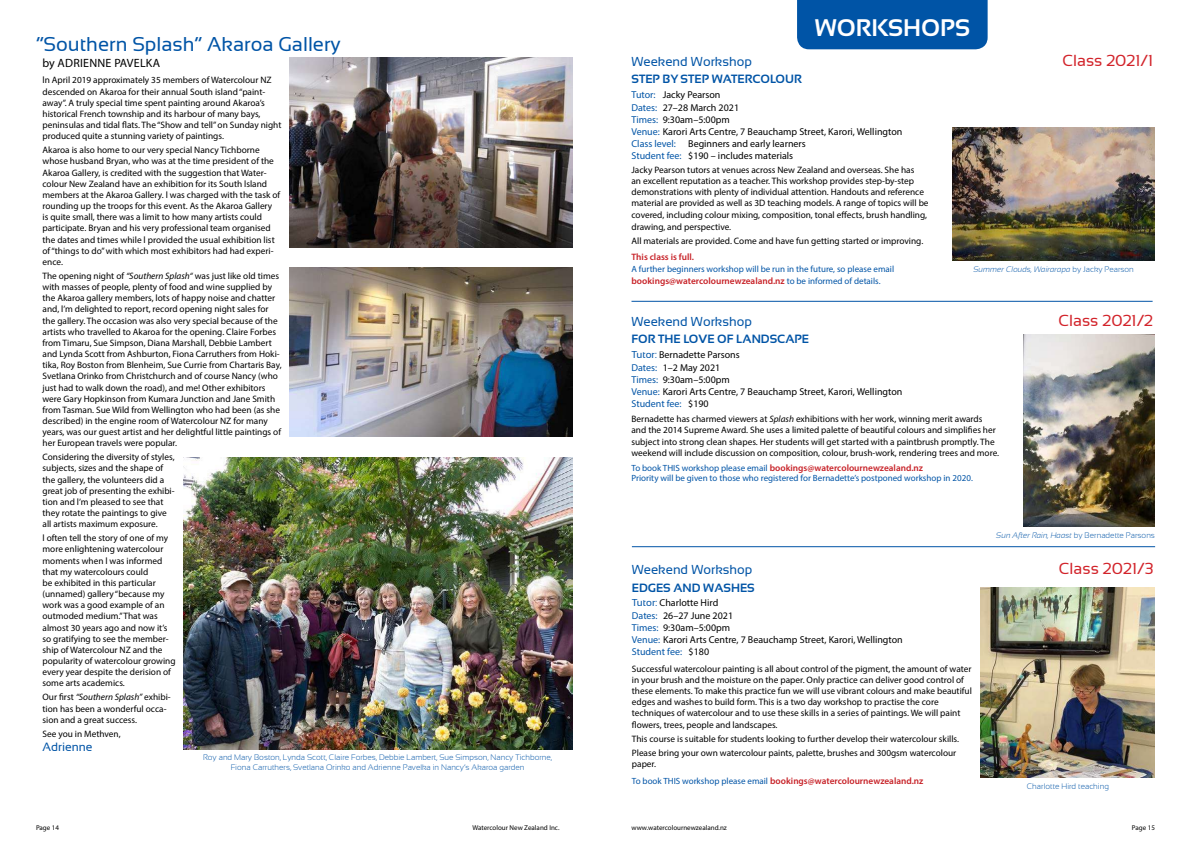
<style>
.page{position:relative;width:1191px;height:842px;background:#fff}
.page>*{position:absolute;margin:0;border:0;box-sizing:border-box;transform-origin:0 0}
.t1{font:700 24px "Sansation";color:#fff}
.t2{font:20px "Sansation";color:#0054a6}
.t3{font:16px "Sansation";color:#d2232a}
.t4{font:13px "Sansation";color:#0054a6}
.t5{font:700 12px "Sansation";color:#0054a6}
.t6{font:12px "Myriad Pro";color:#000}
.t7{font:12px "Sansation";color:#0054a6}
.t8{font:10px/12px "Myriad Pro";color:#000}
.t9{font:9.3px/11.2px "Myriad Pro";color:#000}
.t10{font:600 9.3px/17.7px "Myriad Pro";color:#c72127}
.t11{font:9px "Myriad Pro";color:#0054a6}
.t12{font:300 8px/9.6px "Sansation";color:#0054a6;text-align:center}
.t13{font:italic 300 8px "Sansation";color:#0054a6}
.t14{font:7px "Myriad Pro";color:#000}
.t15{font:7px "Myriad Pro";color:#000101}
.s1{font-style:italic}
.s2{color:#0054a6}
.s3{font-weight:400;font-size:9px;color:#0054a6}
.s4{font-style:normal}
.s5{font-family:"Sansation";color:#0054a6}
.s6{font-weight:400;color:#000}
</style>
<div class="page">
<img style="left:290px;top:58px;width:282px;height:190px">
<img style="left:290px;top:267px;width:282px;height:170px">
<img style="left:183px;top:458px;width:389px;height:291px">
<img style="left:981px;top:587px;width:173px;height:190px">
<img style="left:952px;top:127px;width:202px;height:133px">
<img style="left:1023px;top:334px;width:132px;height:193px">
<hr style="left:631px;top:301px;width:521px;height:1px;background:#0054a6">
<hr style="left:632px;top:546px;width:523px;height:1px;background:#0054a6">
<div style="left:797px;top:0;width:190px;height:49px;background:#0054a6"></div>
<h2 class="t2" style="left:36px;top:32px;width:306px">“Southern Splash” Akaroa Gallery</h2>
<p class="t6" style="left:43px;top:55px;width:31px">by Adrienne</p>
<p class="t6" style="left:114px;top:55px;width:14px">Pavelka</p>
<p class="t9" style="left:43px;top:75px;width:240px">ln April 2019 approximately 35 members of Watercolour NZ descended on Akaroa for their annual South island “paint&shy;away”. A truly special time spent painting around Akaroa’s historical French township and its harbour of many bays, peninsulas and tidal flats. The “Show and tell” on Sunday night produced quite a stunning variety of paintings.</p>
<p class="t9" style="left:43px;top:144px;width:239px">Akaroa is also home to our very special Nancy Tichborne whose husband Bryan, who was at the time president of the Akaroa Gallery, is credited with the suggestion that Water&shy;colour New Zealand have an exhibition for its South lsland members at the Akaroa Gallery. l was charged with the task of rounding up the troops for this event. As the Akaroa Gallery is quite small, there was a limit to how many artists could participate. Bryan and his very professional team organised the dates and times while l provided the usual exhibition list of “things to do” with which most exhibitors had had experi&shy;ence.</p>
<p class="t9" style="left:43px;top:270px;width:241px">The opening night of <span class="s1">“Southern Splash“</span> was just like old times with masses of people, plenty of food and wine supplied by the Akaroa gallery members, lots of happy noise and chatter and, l’m delighted to report, record opening night sales for the gallery. The occasion was also very special because of the artists who travelled to Akaroa for the opening. Claire Forbes from Timaru, Sue Simpson, Diana Marshall, Debbie Lambert and Lynda Scott from Ashburton, Fiona Carruthers from Hoki&shy;tika, Roy Boston from Blenheim, Sue Currie from Chartaris Bay, Svetlana Orinko from Christchurch and of course Nancy (who just had to walk down the road), and me! Other exhibitors were Gary Hopkinson from Kumara Junction and Jane Smith from Tasman. Sue Wild from Wellington who had been (as she described) in the engine room of Watercolour NZ for many years, was our guest artist and her delightful little paintings of her European travels were popular.</p>
<p class="t9" style="left:43px;top:451px;width:134px">Considering the diversity of styles, subjects, sizes and the shape of the gallery, the volunteers did a great job of presenting the exhibi&shy;tion and l’m pleased to see that they rotate the paintings to give all artists maximum exposure.</p>
<p class="t9" style="left:43px;top:532px;width:135px">l often tell the story of one of my more enlightening watercolour moments when l was informed that my watercolours could<br>be exhibited in this particular (unnamed) gallery “because my work was a good example of an outmoded medium.” That was almost 30 years ago and now it’s so gratifying to see the member&shy;ship of Watercolour NZ and the popularity of watercolour growing every year despite the derision of some arts academics.</p>
<p class="t9" style="left:43px;top:691px;width:130px">Our first <span class="s1">“Southern Splash”</span> exhibi&shy;tion has been a wonderful occa&shy;sion and a great success.</p>
<p class="t9" style="left:43px;top:728px;width:80px">See you in Methven,</p>
<p class="t7" style="left:43px;top:740px;width:51px">Adrienne</p>
<p class="t12" style="left:203px;top:752px;width:350px">Roy and Mary Boston, Lynda Scott, Claire Forbes, Debbie Lambert, Sue Simpson, Nancy Tichborne,<br>Fiona Carruthers, Svetlana Orinko and Adrienne Pavelka in Nancy’s Akaroa garden</p>
<h1 class="t1" style="left:814px;top:14px;width:157px">WORKSHOPS</h1>
<h3 class="t4" style="left:631px;top:54px;width:122px">Weekend Workshop</h3>
<h3 class="t3" style="left:1062px;top:52px;width:92px">Class 2021/1</h3>
<p class="t5" style="left:631px;top:73px;width:8px">STEP</p>
<p class="t5" style="left:662px;top:73px;width:26px">BY STEP</p>
<p class="t5" style="left:711px;top:73px;width:20px">WATERCO</p>
<p class="t5" style="left:770px;top:73px;width:32px">LOUR</p>
<p class="t8" style="left:631px;top:89px;width:90px"><span class="s2">Tutor:</span> Jacky Pearson</p>
<p class="t8" style="left:631px;top:101px;width:272px"><span class="s2">Dates:</span> 27–28 March 2021<br><span class="s2">Times:</span> 9:30am–5:00pm<br><span class="s2">Venue:</span> Karori Arts Centre, 7 Beauchamp Street, Karori, Wellington <span class="s2">Class level:</span> Beginners and early learners<br><span class="s2">Student fee:</span> $190 – includes materials</p>
<p class="t9" style="left:631px;top:164px;width:298px">Jacky Pearson tutors at venues across New Zealand and overseas. She has<br>an excellent reputation as a teacher. This workshop provides step-by-step demonstrations with plenty of individual attention. Handouts and reference material are provided as well as 3D teaching models. A range of topics will be covered, including colour mixing, composition, tonal effects, brush handling, drawing, and perspective.</p>
<p class="t9" style="left:631px;top:235px;width:293px">All materials are provided. Come and have fun getting started or improving.</p>
<p class="t10" style="left:631px;top:248px;width:64px">This class is full.</p>
<p class="t11" style="left:631px;top:264px;width:264px">A further beginners workshop will be run in the future, so please email</p>
<p class="t10" style="left:631px;top:271px;width:250px">bookings@watercolournewzealand.nz <span class="s3">to be informed of details.</span></p>
<p class="t13" style="left:973px;top:265px;width:162px">Summer Clouds, Wairarapa <span class="s4">by Jacky Pearson</span></p>
<h3 class="t4" style="left:631px;top:314px;width:122px">Weekend Workshop</h3>
<h3 class="t3" style="left:1058px;top:312px;width:96px">Class 2021/2</h3>
<p class="t5" style="left:631px;top:332px;width:179px">FOR THE LOVE OF LAN DSCAPE</p>
<p class="t8" style="left:631px;top:349px;width:110px"><span class="s5">Tutor:</span> Bernadette Parsons</p>
<p class="t8" style="left:631px;top:362px;width:272px"><span class="s2">Dates:</span> 1–2 May 2021<br><span class="s2">Times:</span> 9:30am–5:00pm<br><span class="s2">Venue:</span> Karori Arts Centre, 7 Beauchamp Street, Karori, Wellington<br><span class="s2">Student fee:</span> $190</p>
<p class="t9" style="left:631px;top:413px;width:369px">Bernadette has charmed viewers at <span class="s1">Splash</span> exhibitions with her work, winning merit awards and the 2014 Supreme Award. She uses a limited palette of beautiful colours and simplifies her subject into strong clean shapes. Her students will get started with a paintbrush promptly. The weekend will include discussion on composition, colour, brush-work, rendering trees and more.</p>
<p class="t10" style="left:631px;top:458px;width:293px"><span class="s3">To book THIS workshop please email</span> bookings@watercolournewzealand.nz</p>
<p class="t11" style="left:631px;top:473px;width:343px">Priority will be given to those who registered for Bernadette’s postponed workshop in 2020.</p>
<p class="t12" style="left:996px;top:530px;width:160px"><span class="s1">Sun After Rain, Haast</span> by Bernadette Parsons</p>
<h3 class="t4" style="left:632px;top:562px;width:122px">Weekend Workshop</h3>
<h3 class="t3" style="left:1058px;top:560px;width:96px">Class 2021/3</h3>
<p class="t5" style="left:632px;top:581px;width:124px">EDGES AN D WASHES</p>
<p class="t8" style="left:632px;top:596px;width:103px;line-height:12.9px"><span class="s5">Tutor:</span> Charlotte Hird<br><span class="s2">Dates:</span> 26–27 June 2021</p>
<p class="t8" style="left:632px;top:622px;width:272px"><span class="s2">Times:</span> 9:30am–5:00pm<br><span class="s2">Venue:</span> Karori Arts Centre, 7 Beauchamp Street, Karori, Wellington<br><span class="s2">Student fee:</span> $180</p>
<p class="t9" style="left:632px;top:663px;width:341px">Successful watercolour painting is all about control of the pigment, the amount of water in your brush and the moisture on the paper. Only practice can deliver good control of these elements. To make this practice fun we will use vibrant colours and make beautiful edges and washes to build form. This is a two day workshop to practise the core techniques of watercolour and to use these skills in a series of paintings. We will paint flowers, trees, people and landscapes.</p>
<p class="t9" style="left:632px;top:731px;width:329px;line-height:14px">This course is suitable for students looking to further develop their watercolour skills.<br>Please bring your own watercolour paints, palette, brushes and 300gsm watercolour</p>
<p class="t10" style="left:632px;top:754px;width:293px"><span class="s6">paper.<br></span><span class="s3">To book THIS workshop please email</span> bookings@watercolournewzealand.nz</p>
<p class="t12" style="left:1026px;top:781px;width:84px">Charlotte Hird teaching</p>
<p class="t15" style="left:36px;top:823px;width:25px">Page 14</p>
<p class="t15" style="left:472px;top:823px;width:89px">Watercolour New Zealand Inc.</p>
<p class="t14" style="left:631px;top:823px;width:97px">www.watercolournewzealand.nz</p>
<p class="t14" style="left:1132px;top:823px;width:25px">Page 15</p>
</div>
